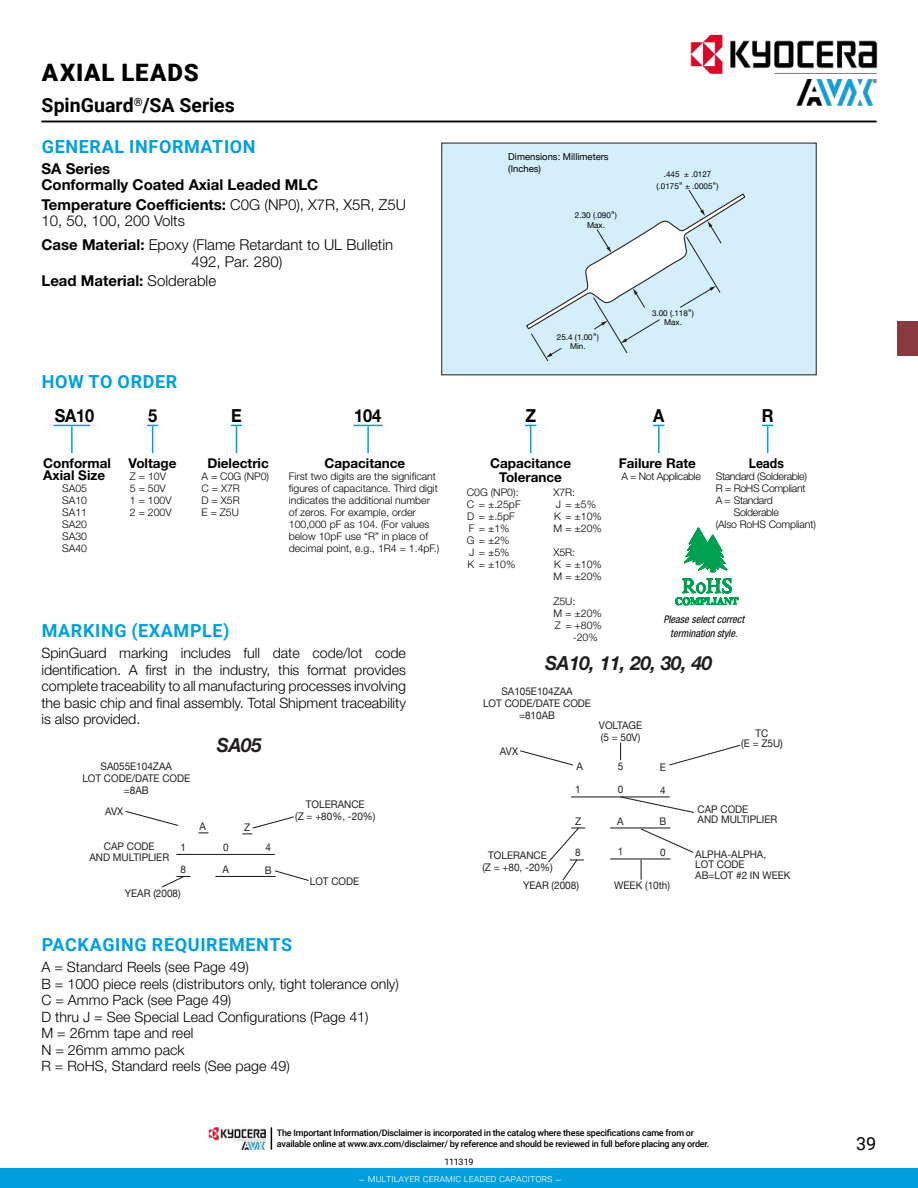
<style>
.page{position:relative;width:918px;height:1188px;background:#fff}
.page>*{position:absolute;margin:0;border:0;box-sizing:border-box;transform-origin:0 0}
.t1{font:900 24px "Roboto";letter-spacing:.04em;color:#000}
.t2{font:italic 700 19.5px "Helvetica Neue LT Std";letter-spacing:-.01em;color:#221e1f;scale:.95 1}
.t3{font:700 19.5px "Roboto";color:#000}
.t4{font:700 18px "Roboto";letter-spacing:.035em;color:#009fdf}
.t5{font:700 18px "Helvetica Neue LT Std";letter-spacing:-.01em;color:#000;scale:.91 1}
.t6{font:18px "Roboto";color:#000}
.t7{font:300 15px/16.5px "Helvetica Neue LT Std";color:#000}
.t8{font:700 15px/16.5px "Helvetica Neue LT Std";color:#000}
.t9{font:300 14.25px/16.5px "Helvetica Neue LT Std";color:#000;text-align:justify}
.t10{font:700 13.5px/12px "Helvetica Neue LT Std";color:#000}
.t11{font:700 13.5px "Helvetica Neue LT Std";color:#000;scale:.9 1}
.t12{font:300 10.5px/12px "Helvetica Neue LT Std";color:#000}
.t13{font:10.5px/12px "Helvetica Neue";color:#221e1f;text-align:center;scale:.95 1}
.t14{font:300 10.5px "Helvetica Neue LT Std";letter-spacing:-.03em;color:#000}
.t15{font:italic condensed 10.5px/13.5px "Helvetica Neue LT Std";color:#000;text-align:center}
.t16{font:300 10.5px "Roboto";color:#fff}
.t17{font:9.45px/11.4px "Helvetica Neue";color:#000}
.t18{font:500 9px/10.8px "Roboto";letter-spacing:-.025em;color:#000}
.t19{font:9px "Roboto";letter-spacing:-.035em;color:#000}
.t20{font:8.1px/9.4px "Helvetica Neue";color:#000;text-align:center}
.s1{font-weight:700}
.s2{font-weight:300}
.s3{font-size:9.45px}
</style>
<div class="page">
<img style="left:669px;top:34px;width:209px;height:87px">
<div style="left:0;top:1169px;width:918px;height:19px;background:#009fdf"></div>
<img style="left:209px;top:1127px;width:57px;height:23px">
<svg style="left:271px;top:1127px;width:1px;height:23px"></svg>
<hr style="left:42px;top:121px;width:834px;height:1px;background:#000">
<div style="left:897px;top:321px;width:21px;height:34px;background:#8a393e"></div>
<hr style="left:53px;top:425px;width:37px;height:1px;background:#009fdf">
<hr style="left:71px;top:426px;width:2px;height:27px;background:#009fdf">
<hr style="left:353px;top:425px;width:30px;height:1px;background:#009fdf">
<hr style="left:367px;top:426px;width:2px;height:27px;background:#009fdf">
<svg style="left:147px;top:425px;width:11px;height:28px"></svg>
<svg style="left:231px;top:425px;width:11px;height:28px"></svg>
<hr style="left:571px;top:796px;width:98px;height:1px;background:#221e1f">
<hr style="left:610px;top:827px;width:60px;height:1px;background:#221e1f">
<hr style="left:610px;top:858px;width:60px;height:1px;background:#221e1f">
<svg style="left:520px;top:750px;width:53px;height:16px"></svg>
<svg style="left:620px;top:743px;width:1px;height:17px"></svg>
<svg style="left:669px;top:744px;width:71px;height:22px"></svg>
<svg style="left:619px;top:796px;width:75px;height:17px"></svg>
<svg style="left:640px;top:828px;width:54px;height:25px"></svg>
<svg style="left:548px;top:827px;width:37px;height:54px"></svg>
<svg style="left:641px;top:860px;width:1px;height:19px"></svg>
<hr style="left:177px;top:854px;width:98px;height:1px;background:#221e1f">
<hr style="left:216px;top:876px;width:59px;height:1px;background:#221e1f">
<svg style="left:125px;top:811px;width:54px;height:15px"></svg>
<svg style="left:274px;top:870px;width:35px;height:11px"></svg>
<svg style="left:162px;top:875px;width:28px;height:13px"></svg>
<svg style="left:243px;top:816px;width:51px;height:18px"></svg>
<div style="left:442px;top:143px;width:374px;height:231px;background:#d4eefb"></div>
<svg style="left:525px;top:142px;width:248px;height:464px"></svg>
<div style="left:441px;top:143px;width:376px;height:232px;border:1px solid #221e1f"></div>
<h1 class="t1" style="left:42px;top:59px;width:158px">AXIAL LEADS</h1>
<h2 class="t3" style="left:42px;top:97px;width:195px">SpinGuard<sup>®</sup>/SA Series</h2>
<p class="t4" style="left:42px;top:139px;width:215px">GENERAL INFORMATION</p>
<p class="t8" style="left:41px;top:162px;width:278px">SA Series<br>Conformally Coated Axial Leaded MLC</p>
<p class="t7" style="left:41px;top:198px;width:366px"><span class="s1">Temperature Coefficients:</span> C0G (NP0), X7R, X5R, Z5U<br>10, 50, 100, 200 Volts</p>
<p class="t7" style="left:191px;top:238px;width:203px;text-indent:-150px"><span class="s1">Case Material:</span> Epoxy (Flame Retardant to UL Bulletin<br>492, Par. 280)</p>
<p class="t8" style="left:41px;top:274px;width:176px">Lead Material: <span class="s2">Solderable</span></p>
<p class="t17" style="left:508px;top:151px;width:102px">Dimensions: Millimeters (Inches)</p>
<p class="t20" style="left:575px;top:210px;width:43px">2.30 (.090<span class="s3">"</span>)<br>Max.</p>
<p class="t20" style="left:557px;top:332px;width:43px">25.4 (1.00<span class="s3">"</span>)<br>Min.</p>
<p class="t20" style="left:657px;top:169px;width:64px;line-height:11.6px">.445 ± .0127 (.0175<span class="s3">"</span> ± .0005<span class="s3">"</span>)</p>
<p class="t20" style="left:652px;top:308px;width:43px">3.00 (.118<span class="s3">"</span>)<br>Max.</p>
<p class="t4" style="left:42px;top:374px;width:137px">HOW TO ORDER</p>
<p class="t5" style="left:55px;top:409px;width:45px">SA10</p>
<p class="t5" style="left:354px;top:409px;width:31px">104</p>
<p class="t5" style="left:148px;top:409px;width:12px">5</p>
<p class="t5" style="left:231px;top:409px;width:13px">E</p>
<p class="t5" style="left:653px;top:409px;width:14px">A</p>
<p class="t5" style="left:762px;top:409px;width:14px">R</p>
<p class="t5" style="left:525px;top:409px;width:13px">Z</p>
<p class="t10" style="left:490px;top:458px;width:82px;line-height:13.5px;text-align:center">Capacitance<br>Tolerance</p>
<p class="t10" style="left:324px;top:458px;width:82px">Capacitance</p>
<p class="t12" style="left:289px;top:471px;width:152px">First two digits are the significant figures of capacitance. Third digit indicates the additional number of zeros. For example, order<br>100,000 pF as 104. (For values below 10pF use “R” in place of decimal point, e.g., 1R4 = 1.4pF.)</p>
<p class="t10" style="left:43px;top:458px;width:69px">Conformal<br>Axial Size</p>
<p class="t12" style="left:62px;top:483px;width:26px;text-align:justify">SA05<br>SA10<br>SA11<br>SA20<br>SA30<br>SA40</p>
<p class="t10" style="left:619px;top:458px;width:79px">Failure Rate</p>
<p class="t14" style="left:621px;top:472px;width:81px">A = Not Applicable</p>
<p class="t10" style="left:207px;top:458px;width:63px">Dielectric</p>
<p class="t12" style="left:202px;top:471px;width:69px">A = C0G (NP0)<br>C = X7R<br>D = X5R<br>E = Z5U</p>
<p class="t10" style="left:129px;top:458px;width:49px">Voltage</p>
<p class="t12" style="left:130px;top:471px;width:43px">Z = 10V<br>5 = 50V<br>1 = 100V<br>2 = 200V</p>
<p class="t11" style="left:749px;top:458px;width:41px">Leads</p>
<p class="t14" style="left:716px;top:472px;width:93px">Standard (Solderable)</p>
<p class="t14" style="left:716px;top:484px;width:91px">R = RoHS Compliant</p>
<p class="t14" style="left:716px;top:496px;width:59px">A = Standard</p>
<p class="t14" style="left:734px;top:508px;width:47px">Solderable</p>
<p class="t12" style="left:716px;top:519px;width:102px">(Also RoHS Compliant)</p>
<p class="t12" style="left:467px;top:487px;width:55px">C0G (NP0):<br>C = ±.25pF<br>D = ±.5pF<br>F = ±1%<br>G = ±2%<br>J = ±5%<br>K = ±10%</p>
<p class="t12" style="left:553px;top:487px;width:50px">X7R:<br>J = ±5%<br>K = ±10%<br>M = ±20%</p>
<p class="t12" style="left:553px;top:547px;width:50px">X5R:<br>K = ±10%<br>M = ±20%</p>
<p class="t12" style="left:553px;top:597px;width:50px">Z5U:<br>M = ±20%<br>Z = +80%</p>
<p class="t15" style="left:663px;top:613px;width:82px">Please select correct termination style.</p>
<p class="t4" style="left:42px;top:623px;width:189px">MARKING (EXAMPLE)</p>
<p class="t12" style="left:573px;top:633px;width:26px">-20%</p>
<p class="t9" style="left:41px;top:646px;width:366px">SpinGuard marking includes full date code/lot code identification. A first in the industry, this format provides complete traceability to all manufacturing processes involving the basic chip and final assembly. Total Shipment traceability is also provided.</p>
<h2 class="t2" style="left:545px;top:656px;width:177px">SA10, 11, 20, 30, 40</h2>
<p class="t13" style="left:483px;top:685px;width:115px">SA105E104ZAA<br>LOT CODE/DATE CODE =810AB</p>
<p class="t13" style="left:599px;top:719px;width:47px;text-align:left">VOLTAGE (5 = 50V)</p>
<p class="t13" style="left:741px;top:728px;width:45px;line-height:10.5px">TC<br>(E = Z5U)</p>
<h2 class="t2" style="left:217px;top:734px;width:49px">SA05</h2>
<p class="t13" style="left:500px;top:745px;width:21px">AVX</p>
<p class="t13" style="left:82px;top:761px;width:115px">SA055E104ZAA<br>LOT CODE/DATE CODE =8AB</p>
<p class="t13" style="left:105px;top:806px;width:21px">AVX</p>
<p class="t13" style="left:295px;top:798px;width:86px">TOLERANCE<br>(Z = +80%, -20%)</p>
<p class="t13" style="left:200px;top:821px;width:8px">A</p>
<p class="t13" style="left:244px;top:822px;width:8px">Z</p>
<p class="t13" style="left:89px;top:841px;width:86px;line-height:10.5px">CAP CODE<br>AND MULTIPLIER</p>
<p class="t13" style="left:181px;top:841px;width:7px">1</p>
<p class="t13" style="left:223px;top:841px;width:7px">0</p>
<p class="t13" style="left:266px;top:841px;width:7px">4</p>
<p class="t13" style="left:181px;top:864px;width:7px">8</p>
<p class="t13" style="left:222px;top:863px;width:8px">A</p>
<p class="t13" style="left:265px;top:864px;width:9px">B</p>
<p class="t13" style="left:125px;top:887px;width:60px">YEAR (2008)</p>
<p class="t13" style="left:310px;top:875px;width:54px">LOT CODE</p>
<p class="t4" style="left:42px;top:937px;width:252px">PACKAGING REQUIREMENTS</p>
<p class="t9" style="left:41px;top:960px;width:359px;text-align:left">A = Standard Reels (see Page 49)<br>B = 1000 piece reels (distributors only, tight tolerance only)<br>C = Ammo Pack (see Page 49)<br>D thru J = See Special Lead Configurations (Page 41)<br>M = 26mm tape and reel<br>N = 26mm ammo pack<br>R = RoHS, Standard reels (See page 49)</p>
<p class="t13" style="left:576px;top:760px;width:8px">A</p>
<p class="t13" style="left:618px;top:760px;width:7px">5</p>
<p class="t13" style="left:660px;top:761px;width:8px">E</p>
<p class="t13" style="left:575px;top:784px;width:7px">1</p>
<p class="t13" style="left:618px;top:784px;width:7px">0</p>
<p class="t13" style="left:660px;top:784px;width:7px">4</p>
<p class="t13" style="left:575px;top:815px;width:8px">Z</p>
<p class="t13" style="left:617px;top:815px;width:8px">A</p>
<p class="t13" style="left:660px;top:815px;width:9px">B</p>
<p class="t13" style="left:575px;top:846px;width:7px">8</p>
<p class="t13" style="left:618px;top:845px;width:7px">1</p>
<p class="t13" style="left:660px;top:846px;width:7px">0</p>
<p class="t13" style="left:482px;top:850px;width:76px">TOLERANCE<br>(Z = +80, -20%)</p>
<p class="t13" style="left:523px;top:879px;width:60px">YEAR (2008)</p>
<p class="t13" style="left:614px;top:880px;width:60px">WEEK (10th)</p>
<p class="t13" style="left:698px;top:804px;width:86px;line-height:10.5px;text-align:left">CAP CODE<br>AND MULTIPLIER</p>
<p class="t13" style="left:695px;top:849px;width:102px;line-height:10.5px;text-align:left">ALPHA-ALPHA,<br>LOT CODE<br>AB=LOT #2 IN WEEK</p>
<p class="t18" style="left:277px;top:1127px;width:434px">The Important Information/Disclaimer is incorporated in the catalog where these speci昀椀cations came from or available online at www.avx.com/disclaimer/ by reference and should be reviewed in full before placing any order.</p>
<p class="t6" style="left:856px;top:1133px;width:22px">39</p>
<p class="t19" style="left:444px;top:1156px;width:31px">111319</p>
<p class="t16" style="left:358px;top:1172px;width:205px">– multilayer ceramic leaded capacitors –</p>
</div>
